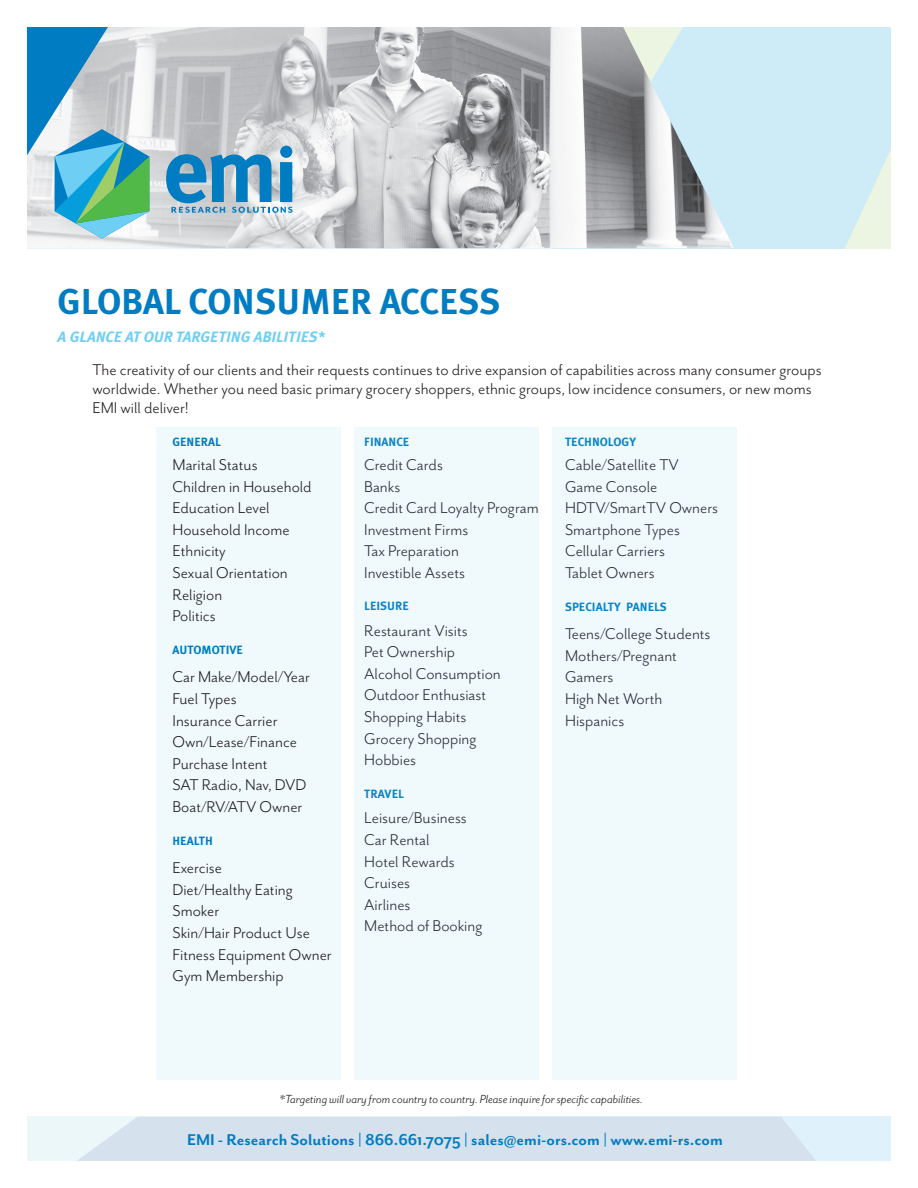
<style>
.page{position:relative;width:918px;height:1188px;background:#fff}
.page>*{position:absolute;margin:0;border:0;box-sizing:border-box;transform-origin:0 0}
.t1{font:700 36px "FF Meta Plus";color:#007dc2}
.t2{font:18px/18.6px "Mr Eaves San OT";color:#231f20}
.t3{font:700 18px "Mr Eaves San OT";color:#007cc2}
.t4{font:italic 700 15px "FF Meta Plus";color:#6fcef4}
.t5{font:italic 13.5px "Mr Eaves San OT";color:#231f20}
.t6{font:12px "FF Meta Plus Bold Caps";color:#007dc2}
</style>
<div class="page">
<div style="left:734px;top:27px;width:111px;height:221px;background:#ceebf8"></div>
<svg style="left:845px;top:27px;width:46px;height:221px;background:#d4edf2"></svg>
<img style="left:293px;top:27px;width:441px;height:221px">
<div style="left:156px;top:427px;width:184px;height:653px;background:#f0fafd"></div>
<div style="left:27px;top:1117px;width:432px;height:44px;background:#ebf7f9"></div>
<div style="left:459px;top:1117px;width:432px;height:44px;background:#dff1fa"></div>
<div style="left:77px;top:1117px;width:739px;height:44px;background:#d6e1ee"></div>
<svg style="left:27px;top:27px;width:266px;height:221px;background:#9cbfcc"></svg>
<div style="left:354px;top:427px;width:184px;height:653px;background:#f0fafd"></div>
<div style="left:552px;top:427px;width:184px;height:653px;background:#f0fafd"></div>
<p class="t1" style="left:58px;top:281px;width:444px">GLOBAL CONSUMER ACCESS</p>
<p class="t4" style="left:58px;top:328px;width:269px">A GLANCE AT OUR TARGETING ABILITIES*</p>
<p class="t2" style="left:92px;top:361px;width:731px">The creativity of our clients and their requests continues to drive expansion of capabilities across many consumer groups worldwide. Whether you need basic primary grocery shoppers, ethnic groups, low incidence consumers, or new moms<br>EMI will deliver!</p>
<p class="t6" style="left:172px;top:435px;width:50px">GENERAL</p>
<p class="t2" style="left:172px;top:456px;width:87px">Marital Status</p>
<p class="t2" style="left:172px;top:477px;width:141px">Children in Household</p>
<p class="t2" style="left:172px;top:499px;width:99px">Education Level</p>
<p class="t2" style="left:172px;top:520px;width:119px">Household Income</p>
<p class="t2" style="left:172px;top:542px;width:55px">Ethnicity</p>
<p class="t2" style="left:172px;top:564px;width:117px">Sexual Orientation</p>
<p class="t2" style="left:172px;top:585px;width:51px">Religion</p>
<p class="t2" style="left:172px;top:607px;width:45px">Politics</p>
<p class="t6" style="left:172px;top:643px;width:72px">AUTOMOTIVE</p>
<p class="t2" style="left:172px;top:668px;width:139px">Car Make/Model/Year</p>
<p class="t2" style="left:172px;top:690px;width:66px">Fuel Types</p>
<p class="t2" style="left:172px;top:711px;width:107px">Insurance Carrier</p>
<p class="t2" style="left:172px;top:733px;width:126px">Own/Lease/Finance</p>
<p class="t2" style="left:172px;top:754px;width:97px">Purchase Intent</p>
<p class="t2" style="left:172px;top:776px;width:136px">SAT Radio, Nav, DVD</p>
<p class="t2" style="left:172px;top:798px;width:132px">Boat/RV/ATV Owner</p>
<p class="t6" style="left:172px;top:834px;width:42px">HEALTH</p>
<p class="t2" style="left:172px;top:859px;width:51px">Exercise</p>
<p class="t2" style="left:172px;top:880px;width:122px">Diet/Healthy Eating</p>
<p class="t2" style="left:172px;top:902px;width:48px">Smoker</p>
<p class="t2" style="left:172px;top:924px;width:139px">Skin/Hair Product Use</p>
<p class="t2" style="left:172px;top:945px;width:161px">Fitness Equipment Owner</p>
<p class="t2" style="left:172px;top:967px;width:113px">Gym Membership</p>
<p class="t6" style="left:364px;top:435px;width:47px">FINANCE</p>
<p class="t2" style="left:364px;top:456px;width:80px">Credit Cards</p>
<p class="t2" style="left:364px;top:477px;width:38px">Banks</p>
<p class="t2" style="left:364px;top:499px;width:176px">Credit Card Loyalty Program</p>
<p class="t2" style="left:364px;top:520px;width:106px">Investment Firms</p>
<p class="t2" style="left:364px;top:542px;width:96px">Tax Preparation</p>
<p class="t2" style="left:364px;top:564px;width:102px">Investible Assets</p>
<p class="t6" style="left:364px;top:599px;width:46px">LEISURE</p>
<p class="t2" style="left:364px;top:621px;width:105px">Restaurant Visits</p>
<p class="t2" style="left:364px;top:643px;width:92px">Pet Ownership</p>
<p class="t2" style="left:364px;top:664px;width:138px">Alcohol Consumption</p>
<p class="t2" style="left:364px;top:686px;width:123px">Outdoor Enthusiast</p>
<p class="t2" style="left:364px;top:708px;width:104px">Shopping Habits</p>
<p class="t2" style="left:364px;top:729px;width:114px">Grocery Shopping</p>
<p class="t2" style="left:364px;top:751px;width:53px">Hobbies</p>
<p class="t6" style="left:364px;top:787px;width:41px">TRAVEL</p>
<p class="t2" style="left:364px;top:809px;width:104px">Leisure/Business</p>
<p class="t2" style="left:364px;top:831px;width:67px">Car Rental</p>
<p class="t2" style="left:364px;top:852px;width:92px">Hotel Rewards</p>
<p class="t2" style="left:364px;top:874px;width:47px">Cruises</p>
<p class="t2" style="left:364px;top:895px;width:48px">Airlines</p>
<p class="t2" style="left:364px;top:917px;width:120px">Method of Booking</p>
<p class="t6" style="left:565px;top:435px;width:72px">TECHNOLOGY</p>
<p class="t2" style="left:565px;top:456px;width:115px">Cable/Satellite TV</p>
<p class="t2" style="left:565px;top:477px;width:94px">Game Console</p>
<p class="t2" style="left:565px;top:499px;width:155px">HDTV/SmartTV Owners</p>
<p class="t2" style="left:565px;top:520px;width:116px">Smartphone Types</p>
<p class="t2" style="left:565px;top:542px;width:102px">Cellular Carriers</p>
<p class="t2" style="left:565px;top:564px;width:91px">Tablet Owners</p>
<p class="t6" style="left:565px;top:600px;width:103px">SPECIALTY PANELS</p>
<p class="t2" style="left:565px;top:625px;width:147px">Teens/College Students</p>
<p class="t2" style="left:565px;top:646px;width:113px">Mothers/Pregnant</p>
<p class="t2" style="left:565px;top:668px;width:50px">Gamers</p>
<p class="t2" style="left:565px;top:690px;width:99px">High Net Worth</p>
<p class="t2" style="left:565px;top:711px;width:61px">Hispanics</p>
<p class="t5" style="left:280px;top:1092px;width:365px">*Targeting will vary from country to country. Please inquire for specific capabilities.</p>
<p class="t3" style="left:187px;top:1130px;width:537px">EMI - Research Solutions | 866.661.7075 | sales@emi-ors.com | www.emi-rs.com</p>
</div>
